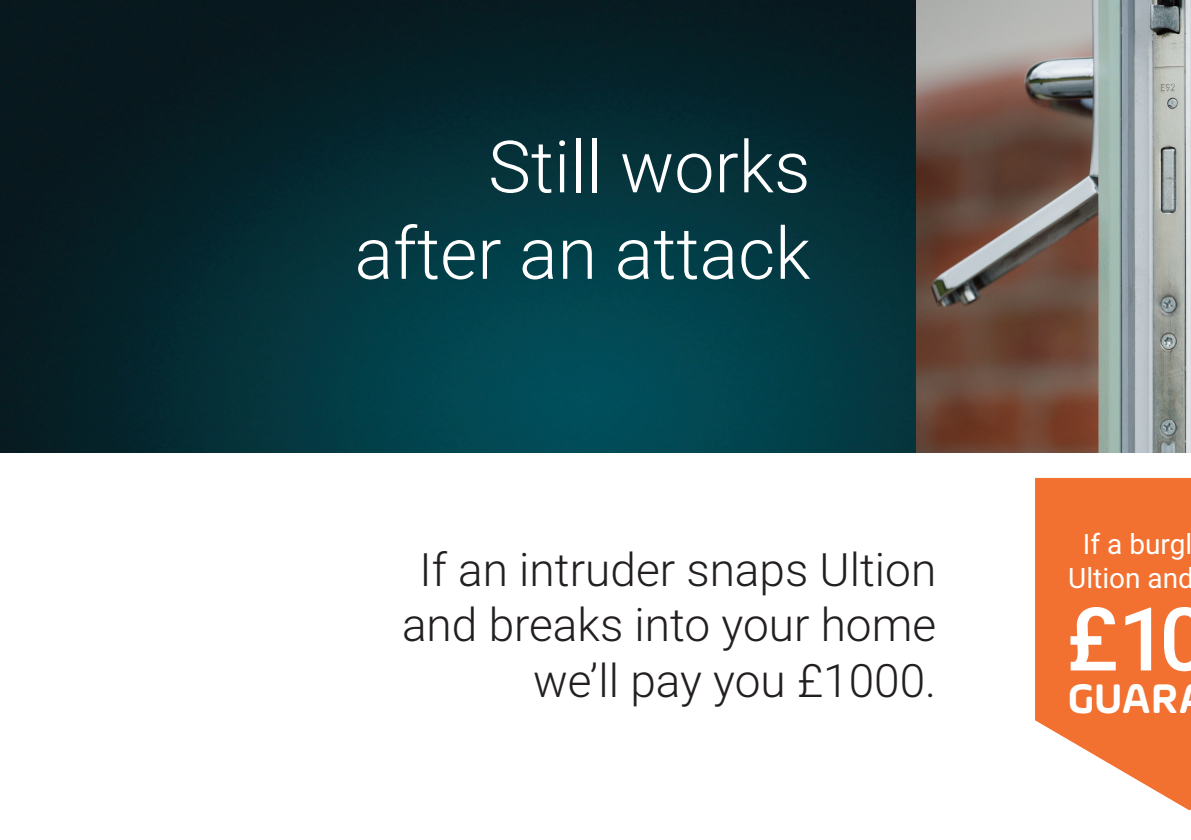
<style>
.page{position:relative;width:1191px;height:840px;background:#fff}
.page>*{position:absolute;margin:0;border:0;box-sizing:border-box;transform-origin:0 0}
.t1{font:500 88px "Roboto";color:#fff}
.t2{font:300 72px/86.4px "Roboto";color:#fff;text-align:right}
.t3{font:300 46px/55.2px "Roboto";color:#231f20;text-align:right}
.t4{font:700 44px "Ample Soft";color:#fff}
.t5{font:28px/33.6px "Roboto";color:#fff;text-align:center}
</style>
<div class="page">
<img style="left:0;top:0;width:916px;height:452px">
<svg style="left:1035px;top:478px;width:156px;height:332px;fill:#f27030"></svg>
<svg style="left:916px;top:0;width:275px;height:452px"></svg>
<h2 class="t2" style="left:355px;top:124px;width:457px">Still works after an attack</h2>
<p class="t3" style="left:402px;top:542px;width:536px">If an intruder snaps Ultion and breaks into your home we’ll pay you £1000.</p>
<p class="t5" style="left:1068px;top:527px;width:127px">If a burgl<br>Ultion and</p>
<h1 class="t1" style="left:1066px;top:588px;width:144px">£10</h1>
<p class="t4" style="left:1068px;top:684px;width:113px">GUAR</p>
</div>
